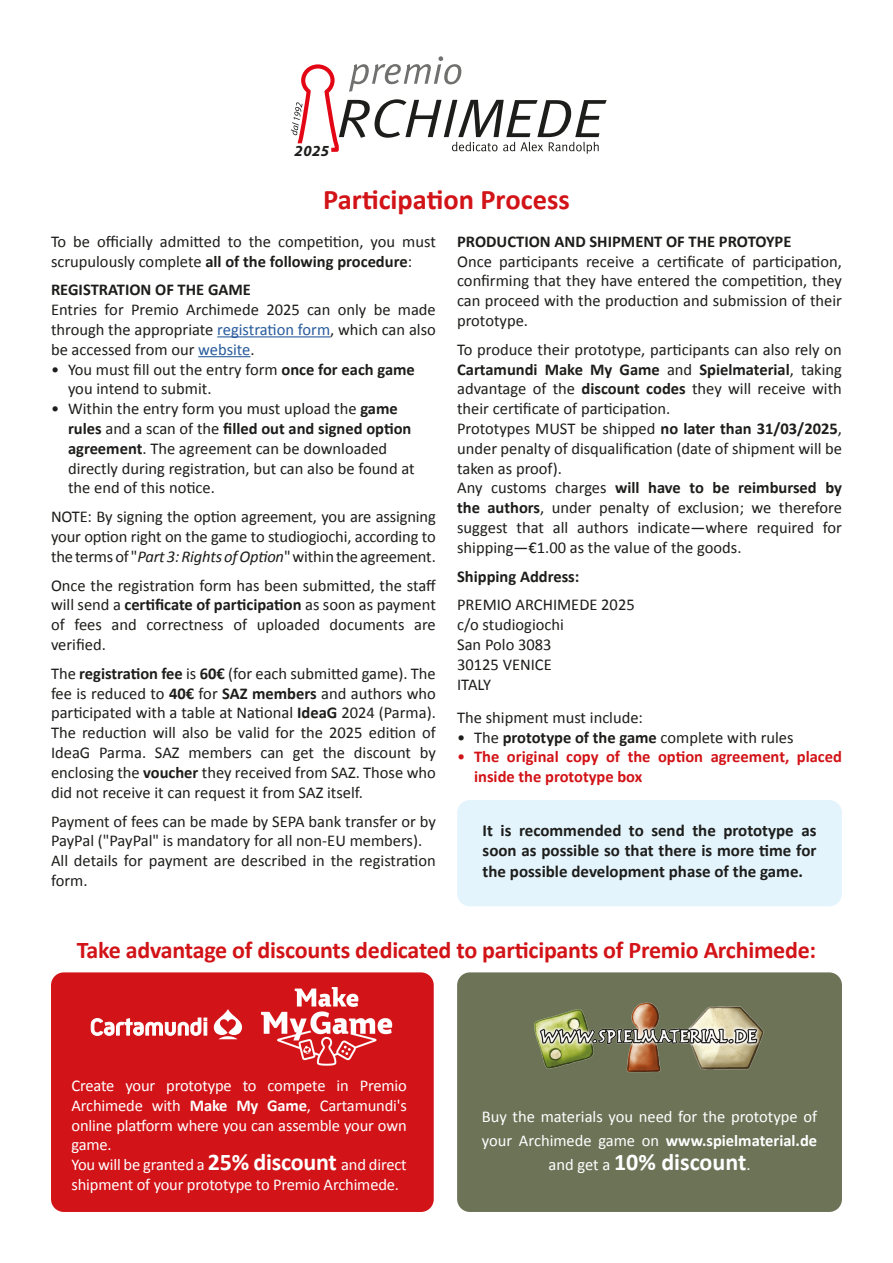
<style>
.page{position:relative;width:893px;height:1263px;background:#fff}
.page>*{position:absolute;margin:0;border:0;box-sizing:border-box;transform-origin:0 0}
.t1{font:700 28.5px "Calibri";color:#d21317}
.t2{font:700 24px "Calibri";letter-spacing:-.01em;color:#d21317}
.t3{font:700 24px "Calibri";color:#fff}
.t4{font:700 16.95px/20.4px "Calibri";color:#1d1d1b;text-align:justify}
.t5{font:16.5px/19.8px "Calibri";color:#1d1d1b;text-align:justify}
.t6{font:16.5px/19.8px "Calibri";letter-spacing:-.01em;color:#fff}
.t7{font:700 16.5px "Calibri";color:#1d1d1b}
.t8{font:700 16.5px/19.8px "Calibri";color:#d21317}
.t9{font:italic 700 15.45px "Myriad Pro";color:#1d1d1b}
.s1{font-weight:700}
.s2{color:#275b9c}
.s3{font-style:italic}
.s4{font-weight:400}
.s5{font-weight:700;font-size:24px}
.s6{font-weight:400;font-size:16.5px}
</style>
<div class="page">
<hr style="left:217px;top:336px;width:113px;height:1px;background:#275b9c">
<hr style="left:198px;top:356px;width:52px;height:1px;background:#275b9c">
<div style="left:457px;top:972px;width:385px;height:240px;background:#6c7357;border-radius:13px"></div>
<div style="left:51px;top:972px;width:383px;height:240px;background:#d21317;border-radius:13px"></div>
<img style="left:261px;top:987px;width:131px;height:79px">
<svg style="left:214px;top:1009px;width:28px;height:30px"></svg>
<svg style="left:91px;top:1018px;width:116px;height:17px"></svg>
<img style="left:534px;top:1002px;width:230px;height:71px">
<div style="left:457px;top:800px;width:385px;height:106px;background:#e3f4fc;border-radius:13px"></div>
<svg style="left:291px;top:56px;width:316px;height:98px"></svg>
<p class="t9" style="left:295px;top:141px;width:36px">2025</p>
<p class="t1" style="left:323px;top:179px;width:248px">Participation Process</p>
<p class="t5" style="left:51px;top:231px;width:386px">To be officially admitted to the competition, you must scrupulously complete <span class="s1">all of the following procedure</span>:</p>
<p class="t7" style="left:51px;top:278px;width:201px">REGISTRATION OF THE GAME</p>
<p class="t5" style="left:51px;top:299px;width:386px">Entries for Premio Archimede 2025 can only be made through the appropriate <span class="s2">registration form</span>, which can also be accessed from our <span class="s2">website</span>.</p>
<p class="t5" style="left:68px;top:358px;width:348px;text-indent:-17px">• You must fill out the entry form <span class="s1">once for each game </span>you intend to submit.</p>
<p class="t5" style="left:68px;top:398px;width:348px;text-align:left;text-indent:-17px">• Within the entry form you must upload the <span class="s1">game rules</span> and a scan of the <span class="s1">filled out and signed option agreement</span>. The agreement can be downloaded directly during registration, but can also be found at the end of this notice.</p>
<p class="t5" style="left:51px;top:506px;width:386px">NOTE: By signing the option agreement, you are assigning your option right on the game to studiogiochi, according to the terms of "<span class="s3">Part 3: Rights of Option</span>" within the agreement.</p>
<p class="t5" style="left:51px;top:574px;width:386px">Once the registration form has been submitted, the staff will send a <span class="s1">certificate of participation</span> as soon as payment of fees and correctness of uploaded documents are verified.</p>
<p class="t5" style="left:51px;top:663px;width:386px">The <span class="s1">registration fee</span> is <span class="s1">60€</span> (for each submitted game). The fee is reduced to <span class="s1">40€</span> for <span class="s1">SAZ members</span> and authors who participated with a table at National <span class="s1">IdeaG</span> 2024 (Parma).<br>The reduction will also be valid for the 2025 edition of IdeaG Parma. SAZ members can get the discount by enclosing the <span class="s1">voucher</span> they received from SAZ. Those who did not receive it can request it from SAZ itself.</p>
<p class="t5" style="left:51px;top:810px;width:386px">Payment of fees can be made by SEPA bank transfer or by<br>PayPal ("PayPal" is mandatory for all non-EU members).</p>
<p class="t5" style="left:51px;top:850px;width:386px">All details for payment are described in the registration form.</p>
<p class="t7" style="left:457px;top:230px;width:336px">PRODUCTION AND SHIPMENT OF THE PROTOYPE</p>
<p class="t5" style="left:457px;top:250px;width:386px">Once participants receive a certificate of participation, confirming that they have entered the competition, they can proceed with the production and submission of their prototype.</p>
<p class="t5" style="left:457px;top:339px;width:386px">To produce their prototype, participants can also rely on <span class="s1">Cartamundi Make My Game</span> and <span class="s1">Spielmaterial</span>, taking advantage of the <span class="s1">discount codes</span> they will receive with their certificate of participation.</p>
<p class="t5" style="left:457px;top:418px;width:386px">Prototypes MUST be shipped <span class="s1">no later than 31/03/2025</span>, under penalty of disqualification (date of shipment will be taken as proof).</p>
<p class="t5" style="left:457px;top:477px;width:386px">Any customs charges <span class="s1">will have to be reimbursed by the authors</span>, under penalty of exclusion; we therefore suggest that all authors indicate—where required for shipping—€1.00 as the value of the goods.</p>
<p class="t7" style="left:457px;top:564px;width:124px">Shipping Address:</p>
<p class="t5" style="left:457px;top:594px;width:179px">PREMIO ARCHIMEDE 2025</p>
<p class="t5" style="left:457px;top:614px;width:108px">c/o studiogiochi</p>
<p class="t5" style="left:457px;top:634px;width:96px">San Polo 3083</p>
<p class="t5" style="left:457px;top:654px;width:96px">30125 VENICE</p>
<p class="t5" style="left:457px;top:673px;width:36px">ITALY</p>
<p class="t5" style="left:457px;top:706px;width:187px">The shipment must include:</p>
<p class="t5" style="left:457px;top:726px;width:338px">• The <span class="s1">prototype of the game</span> complete with rules</p>
<p class="t8" style="left:474px;top:746px;width:369px;text-indent:-17px"><span class="s4">•</span> The original copy of the option agreement, placed inside the prototype box</p>
<p class="t4" style="left:483px;top:820px;width:335px">It is recommended to send the prototype as soon as possible so that there is more time for the possible development phase of the game.</p>
<p class="t2" style="left:77px;top:933px;width:741px">Take advantage of discounts dedicated to participants of Premio Archimede:</p>
<p class="t6" style="left:71px;top:1075px;width:337px;text-align:justify">Create your prototype to compete in Premio Archimede with <span class="s1">Make My Game</span>, Cartamundi's online platform where you can assemble your own game.</p>
<p class="t6" style="left:71px;top:1154px;width:337px">You will be granted a <span class="s5">25% discount</span> and direct shipment of your prototype to Premio Archimede.</p>
<p class="t6" style="left:482px;top:1104px;width:337px;line-height:24px">Buy the materials you need for the prototype of your Archimede game on <span class="s1">www.spielmaterial.de</span></p>
<p class="t3" style="left:548px;top:1145px;width:204px"><span class="s6">and get a</span> 10% discount<span class="s6">.</span></p>
</div>
